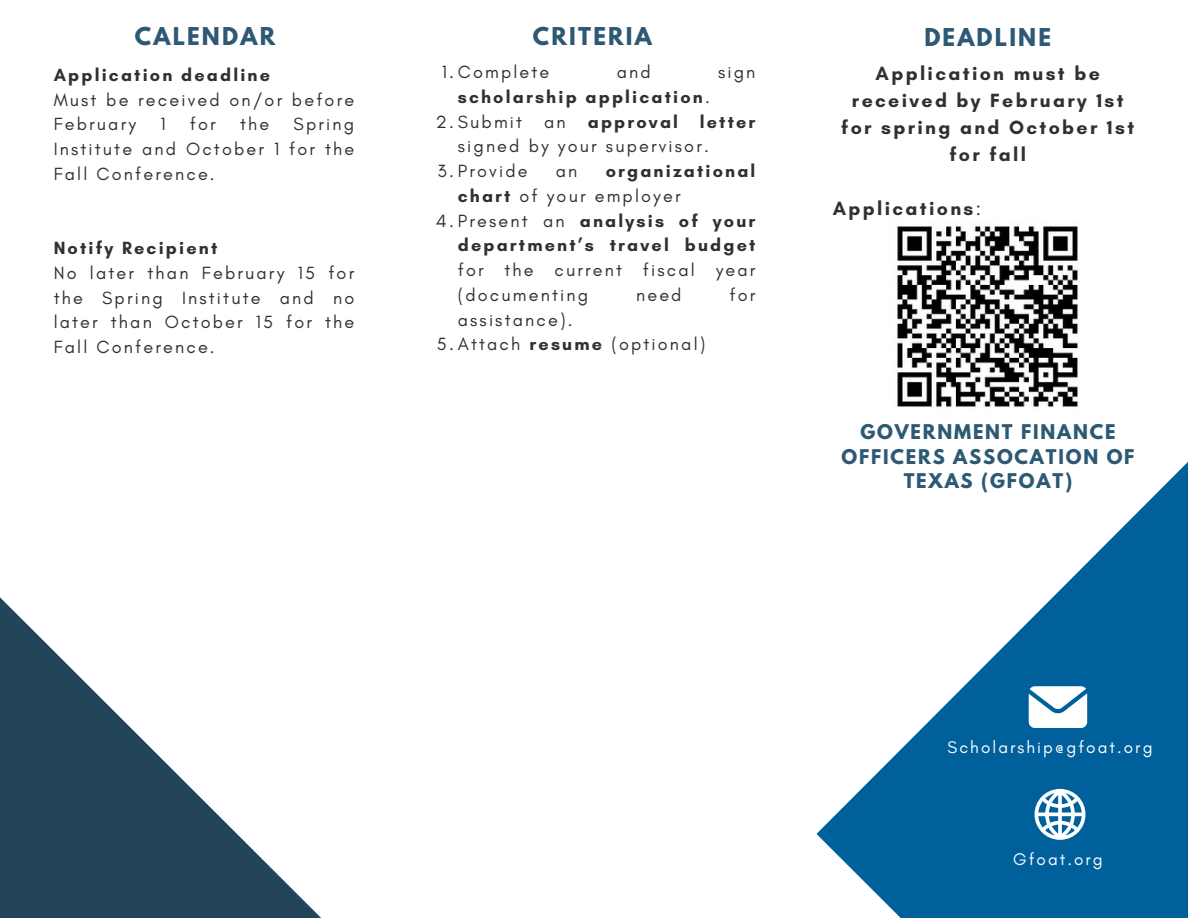
<style>
.page{position:relative;width:1188px;height:918px;background:#fff}
.page>*{position:absolute;margin:0;border:0;box-sizing:border-box;transform-origin:0 0}
.t1{font:700 21.75px "League Spartan";letter-spacing:.1em;color:#2d5974}
.t2{font:700 19.5px/27px "Glacial Indifference";letter-spacing:.12em;color:#303030;text-align:center}
.t3{font:18px/24.8px "Glacial Indifference";letter-spacing:.12em;color:#303030}
.t4{font:700 18px/24.8px "Glacial Indifference";letter-spacing:.12em;color:#303030}
.t5{font:700 18px/24.8px "League Spartan";letter-spacing:.1em;color:#2d5974;text-align:center}
.t6{font:17.1px "Glacial Indifference";letter-spacing:.12em;color:#fff}
.s1{font-weight:700}
.s2{font-weight:400}
</style>
<div class="page">
<svg style="left:922px;top:462px;width:266px;height:456px;fill:#00609c"></svg>
<svg style="left:816px;top:728px;width:106px;height:190px;fill:#00609c"></svg>
<svg style="left:0;top:597px;width:321px;height:321px"></svg>
<svg style="left:1029px;top:686px;width:58px;height:42px"></svg>
<svg style="left:1035px;top:789px;width:50px;height:51px"></svg>
<img style="left:897px;top:226px;width:181px;height:181px">
<h4 class="t1" style="left:135px;top:25px;width:142px">CALENDAR</h4>
<h4 class="t3" style="left:54px;top:62px;width:302px"><span class="s1">Application deadline<br></span>Must be received on/or before<br>February</h4>
<h4 class="t3" style="left:160px;top:112px;width:7px">1</h4>
<h4 class="t3" style="left:190px;top:112px;width:27px">for</h4>
<h4 class="t3" style="left:240px;top:112px;width:31px">the</h4>
<h4 class="t3" style="left:54px;top:112px;width:302px;text-align:justify;text-indent:240px">Spring Institute and October 1 for the Fall Conference.</h4>
<h1 class="t3" style="left:54px;top:236px;width:302px"><span class="s1">Notify Recipient<br></span>No later than February 15 for the Spring Institute and no later than October 15 for the<br>Fall Conference.</h1>
<p class="t1" style="left:533px;top:25px;width:120px">CRITERIA</p>
<p class="t3" style="left:442px;top:59px;width:109px">1.Complete</p>
<p class="t3" style="left:617px;top:59px;width:36px">and</p>
<p class="t3" style="left:718px;top:59px;width:39px">sign</p>
<p class="t4" style="left:458px;top:84px;width:254px">scholarship application<span class="s2">.</span></p>
<p class="t3" style="left:458px;top:109px;width:299px;text-indent:-22px">2.Submit an <span class="s1">approval letter </span>signed by your supervisor.</p>
<p class="t3" style="left:438px;top:158px;width:92px">3.Provide</p>
<p class="t3" style="left:556px;top:158px;width:23px">an</p>
<p class="t4" style="left:458px;top:158px;width:299px;text-indent:148px">organizational chart <span class="s2">of your employer</span></p>
<p class="t3" style="left:458px;top:208px;width:299px;text-align:justify;text-indent:-22px">4.Present an <span class="s1">analysis of your department’s travel budget </span>for the current fiscal year (documenting</p>
<p class="t3" style="left:636px;top:282px;width:47px">need</p>
<p class="t3" style="left:730px;top:282px;width:27px">for</p>
<p class="t3" style="left:458px;top:307px;width:116px">assistance).</p>
<h1 class="t3" style="left:437px;top:332px;width:270px">5.Attach <span class="s1">resume</span> (optional)</h1>
<h3 class="t1" style="left:924px;top:26px;width:128px">DEADLINE</h3>
<h4 class="t2" style="left:841px;top:60px;width:294px">Application must be received by February 1st for spring and October 1st for fall</h4>
<p class="t2" style="left:833px;top:195px;width:150px">Applications<span class="s2">:</span></p>
<h2 class="t5" style="left:841px;top:421px;width:295px">GOVERNMENT FINANCE<br>OFFICERS ASSOCATION OF<br>TEXAS (GFOAT)</h2>
<p class="t6" style="left:947px;top:737px;width:207px">Scholarship@gfoat.org</p>
<p class="t6" style="left:1013px;top:849px;width:91px">Gfoat.org</p>
</div>
